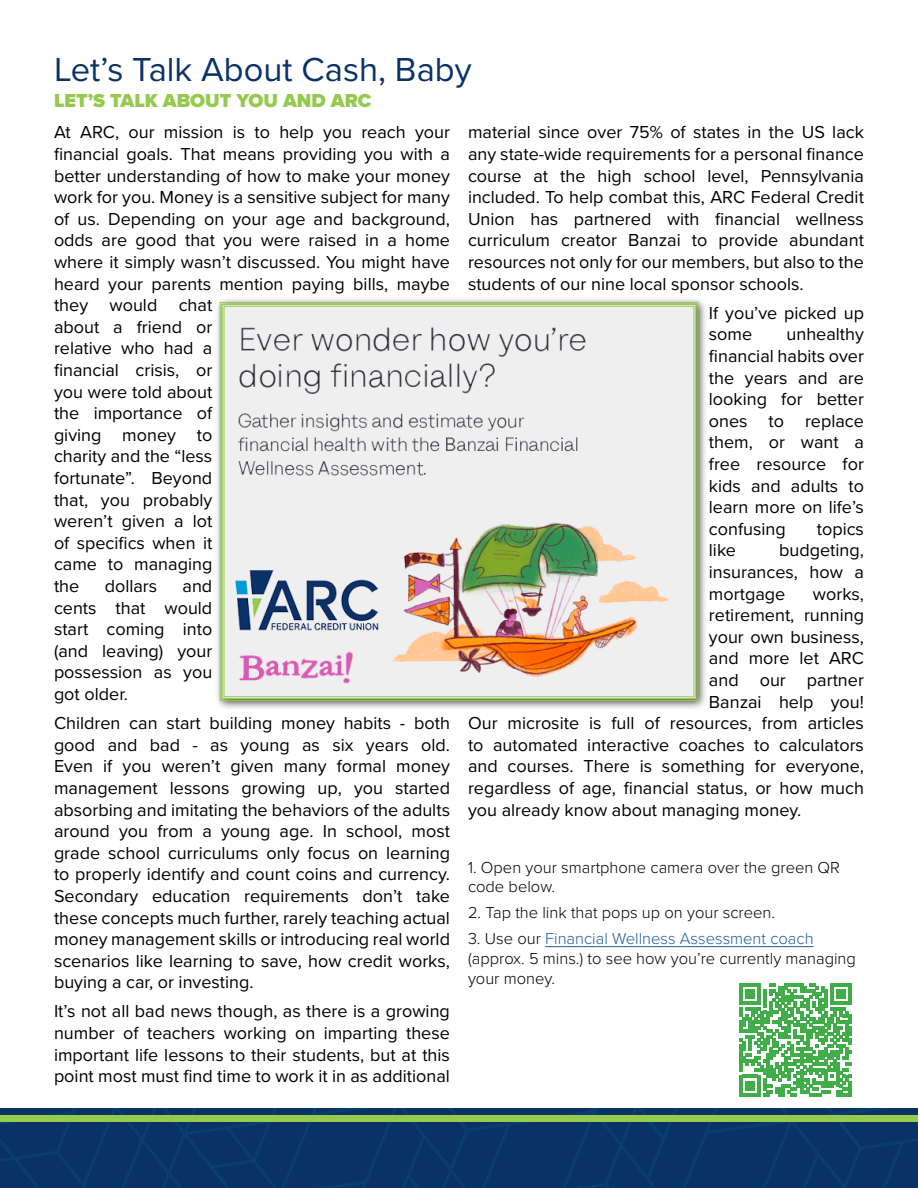
<style>
.page{position:relative;width:918px;height:1188px;background:#fff}
.page>*{position:absolute;margin:0;border:0;box-sizing:border-box;transform-origin:0 0}
.t1{font:34.5px "Proxima Nova";color:#093266}
.t2{font:900 19.5px "Proxima Nova";color:#96ca4f}
.t3{font:18px/21.6px "Proxima Nova";color:#000;text-align:justify}
.t4{font:300 16.5px/19.8px "Proxima Nova";color:#000}
.s1{color:#215e9e}
</style>
<div class="page">
<svg style="left:0;top:1108px;width:918px;height:80px;background:#093367"></svg>
<div style="left:0;top:1115px;width:918px;height:7px;background:#96ca4f"></div>
<div style="left:214px;top:296px;width:495px;height:415px;background:#000;opacity:.75"></div>
<svg style="left:220px;top:302px;width:478px;height:399px"></svg>
<svg style="left:739px;top:984px;width:113px;height:112px"></svg>
<hr style="left:849px;top:1081px;width:3px;height:15px;background:#41ad49">
<hr style="left:545px;top:946px;width:269px;height:1px;background:#215e9e">
<h1 class="t1" style="left:54px;top:44px;width:419px">Let’s Talk About Cash, Baby</h1>
<p class="t2" style="left:54px;top:86px;width:319px">LET’S TALK ABOUT YOU AND ARC</p>
<p class="t3" style="left:54px;top:121px;width:398px;text-align:left">At ARC, our mission is to help you reach your financial goals. That means providing you with a better understanding of how to make your money work for you. Money is a sensitive subject for many of us. Depending on your age and background, odds are good that you were raised in a home where it simply wasn’t discussed. You might have heard your parents mention paying bills, maybe they would chat<br>about a friend or<br>relative who had a<br>financial crisis, or<br>you were told about<br>the importance of<br>giving money to<br>charity and the “less<br>fortunate”. Beyond<br>that, you probably<br>weren’t given a lot<br>of specifics when it<br>came to managing<br>the</p>
<p class="t3" style="left:468px;top:121px;width:398px">material since over 75% of states in the US lack any state-wide requirements for a personal finance course at the high school level, Pennsylvania included. To help combat this, ARC Federal Credit Union has partnered with financial wellness curriculum creator Banzai to provide abundant resources not only for our members, but also to the students of our nine local sponsor schools.</p>
<p class="t3" style="left:709px;top:301px;width:157px">If you’ve picked up some</p>
<p class="t3" style="left:709px;top:323px;width:157px;text-indent:78px">unhealthy financial habits over the years and are looking for better ones to replace them, or want a free resource for kids and adults to learn more on life’s confusing</p>
<p class="t3" style="left:817px;top:517px;width:49px">topics</p>
<p class="t3" style="left:709px;top:539px;width:157px;text-indent:70px">budgeting, insurances, how a mortgage</p>
<p class="t3" style="left:709px;top:539px;width:29px">like</p>
<p class="t3" style="left:54px;top:574px;width:160px;text-indent:129px">and cents that would start coming into (and leaving) your possession as you got older.</p>
<p class="t3" style="left:54px;top:712px;width:398px">Children can start building money habits - both good and bad - as young as six years old.<br>Even if you weren’t given many formal money management lessons growing up, you started absorbing and imitating the behaviors of the adults around you from a young age. In school, most grade school curriculums only focus on learning to properly identify and count coins and currency.<br>Secondary education requirements don’t take these concepts much further, rarely teaching actual money management skills or introducing real world scenarios like learning to save, how credit works, buying a car, or investing.</p>
<p class="t3" style="left:54px;top:1000px;width:398px">It’s not all bad news though, as there is a growing number of teachers working on imparting these important life lessons to their students, but at this point most must find time to work it in as additional</p>
<p class="t3" style="left:105px;top:574px;width:54px">dollars</p>
<p class="t3" style="left:813px;top:582px;width:53px">works,</p>
<p class="t3" style="left:709px;top:604px;width:157px">retirement, running</p>
<p class="t3" style="left:709px;top:625px;width:157px">your own business,</p>
<p class="t3" style="left:709px;top:647px;width:157px">and more let ARC</p>
<p class="t3" style="left:709px;top:668px;width:157px">and our partner</p>
<p class="t3" style="left:709px;top:690px;width:157px">Banzai help you!</p>
<p class="t3" style="left:468px;top:712px;width:398px">Our microsite is full of resources, from articles</p>
<p class="t3" style="left:468px;top:733px;width:398px">to automated interactive coaches to calculators</p>
<p class="t3" style="left:468px;top:755px;width:398px">and courses. There is something for everyone,</p>
<p class="t3" style="left:468px;top:776px;width:397px">regardless of age, financial status, or how much</p>
<p class="t3" style="left:468px;top:798px;width:335px">you already know about managing money.</p>
<p class="t4" style="left:468px;top:856px;width:373px">1. Open your smartphone camera over the green QR code below.</p>
<p class="t4" style="left:468px;top:902px;width:309px">2. Tap the link that pops up on your screen.</p>
<p class="t4" style="left:468px;top:928px;width:389px">3. Use our <span class="s1">Financial Wellness Assessment coach </span>(approx. 5 mins.) to see how you’re currently managing your money.</p>
</div>
